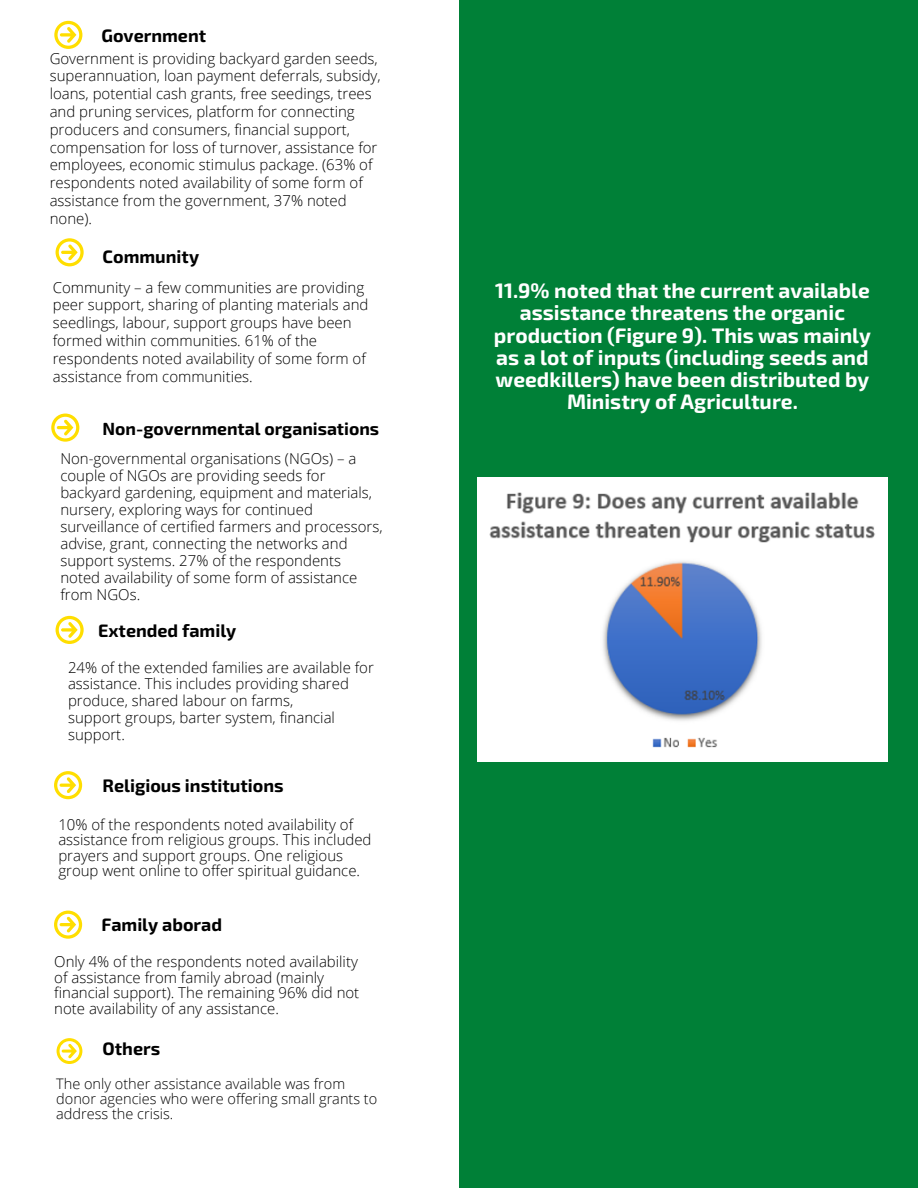
<style>
.page{position:relative;width:918px;height:1188px;background:#fff}
.page>*{position:absolute;margin:0;border:0;box-sizing:border-box;transform-origin:0 0}
.t1{font:700 21px/22px "Exo 2";color:#fff;text-align:center}
.t2{font:700 18px "Exo 2";color:#000}
.t3{font:700 17.55px "Exo 2";color:#000}
.t4{font:300 15px/17.9px "Open Sans";color:#000}
.t5{font:300 14.55px/15px "Open Sans";color:#000}
</style>
<div class="page">
<svg style="left:56px;top:238px;width:28px;height:28px"></svg>
<svg style="left:51px;top:414px;width:28px;height:28px"></svg>
<svg style="left:54px;top:21px;width:28px;height:28px"></svg>
<div style="left:459px;top:0;width:459px;height:1188px;background:#008037"></div>
<svg style="left:56px;top:616px;width:28px;height:28px"></svg>
<svg style="left:54px;top:771px;width:28px;height:28px"></svg>
<svg style="left:54px;top:911px;width:28px;height:28px"></svg>
<svg style="left:57px;top:1038px;width:25px;height:26px"></svg>
<img style="left:477px;top:478px;width:411px;height:283px">
<p class="t2" style="left:101px;top:24px;width:106px">Government</p>
<p class="t4" style="left:50px;top:49px;width:333px">Government is providing backyard garden seeds, superannuation, loan payment deferrals, subsidy, loans, potential cash grants, free seedings, trees and pruning services, platform for connecting producers and consumers, financial support, compensation for loss of turnover, assistance for employees, economic stimulus package. (63% of respondents noted availability of some form of assistance from the government, 37% noted none).</p>
<p class="t2" style="left:103px;top:245px;width:98px">Community</p>
<p class="t4" style="left:53px;top:278px;width:317px">Community – a few communities are providing peer support, sharing of planting materials and seedlings, labour, support groups have been formed within communities. 61% of the respondents noted availability of some form of assistance from communities.</p>
<p class="t3" style="left:103px;top:417px;width:278px">Non-governmental organisations</p>
<p class="t4" style="left:60px;top:450px;width:324px;line-height:17px">Non-governmental organisations (NGOs) – a couple of NGOs are providing seeds for backyard gardening, equipment and materials, nursery, exploring ways for continued surveillance of certified farmers and processors, advise, grant, connecting the networks and support systems. 27% of the respondents noted availability of some form of assistance from NGOs.</p>
<p class="t2" style="left:98px;top:619px;width:140px">Extended family</p>
<p class="t4" style="left:68px;top:658px;width:307px;line-height:16.8px">24% of the extended families are available for assistance. This includes providing shared produce, shared labour on farms,<br>support groups, barter system, financial support.</p>
<p class="t2" style="left:103px;top:774px;width:183px">Religious institutions</p>
<p class="t4" style="left:58px;top:816px;width:315px;line-height:15.5px">10% of the respondents noted availability of assistance from religious groups. This included prayers and support groups. One religious group went online to offer spiritual guidance.</p>
<p class="t2" style="left:101px;top:913px;width:122px">Family aborad</p>
<p class="t4" style="left:54px;top:954px;width:307px;line-height:15.5px">Only 4% of the respondents noted availability of assistance from family abroad (mainly financial support). The remaining 96% did not note availability of any assistance.</p>
<p class="t2" style="left:103px;top:1037px;width:59px">Others</p>
<p class="t5" style="left:56px;top:1076px;width:323px">The only other assistance available was from donor agencies who were offering small grants to address the crisis.</p>
<h1 class="t1" style="left:494px;top:279px;width:379px">11.9% noted that the current available assistance threatens the organic production (Figure 9). This was mainly as a lot of inputs (including seeds and weedkillers) have been distributed by Ministry of Agriculture.</h1>
</div>
